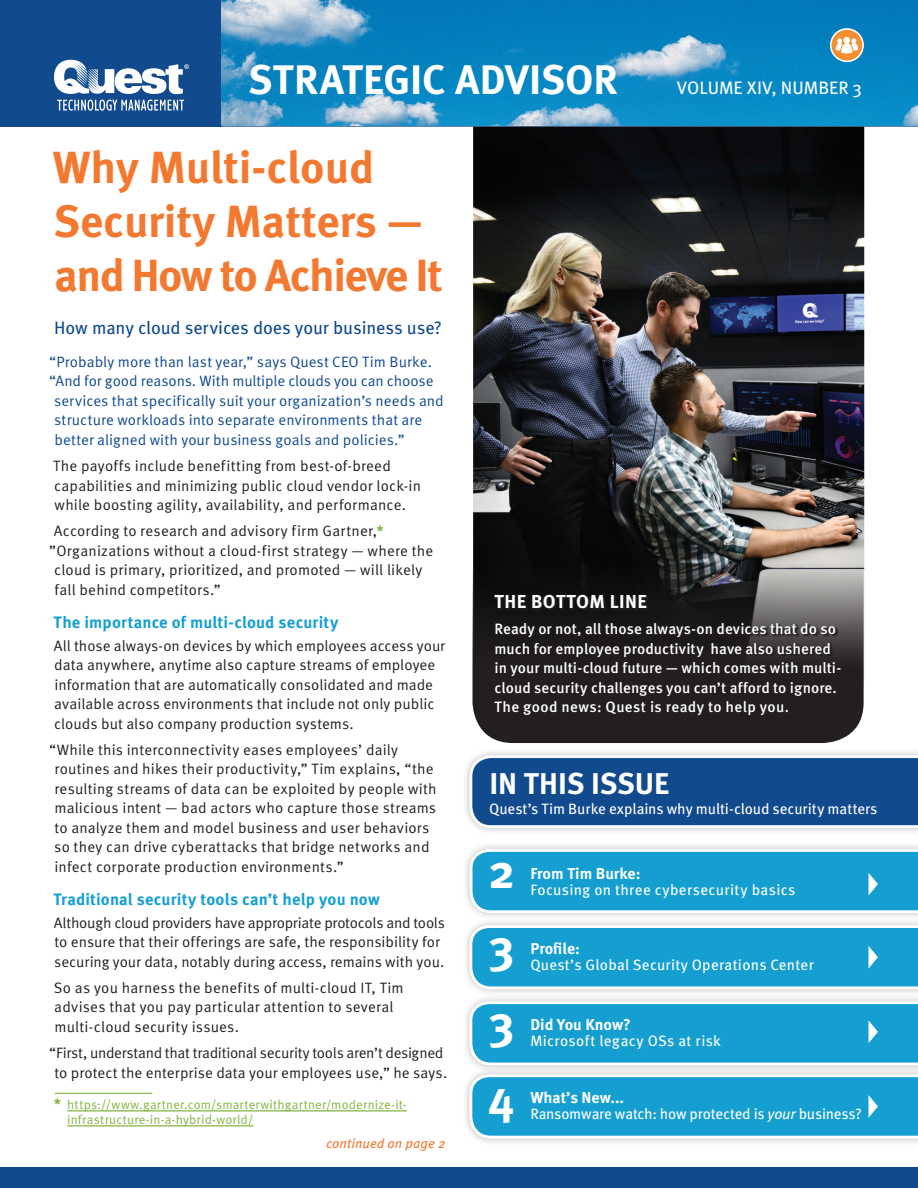
<style>
.page{position:relative;width:918px;height:1188px;background:#fff}
.page>*{position:absolute;margin:0;border:0;box-sizing:border-box;transform-origin:0 0}
.t1{font:700 48px/75.2px "Meta OT";color:#fff;text-align:justify}
.t2{font:700 45px/54px "Meta OT";letter-spacing:-.005em;color:#f37930}
.t3{font:700 41.25px "Meta OT";letter-spacing:-.005em;color:#fff}
.t4{font:700 30px "Meta OT";letter-spacing:-.005em;color:#fff}
.t5{font:700 18.75px "Meta OT";letter-spacing:.02em;color:#fff}
.t6{font:18px "Meta OT";letter-spacing:-.005em;color:#124a8e}
.t7{font:18px "Meta OT";color:#fff}
.t8{font:700 16.5px "Meta OT";letter-spacing:.005em;color:#159fd1}
.t9{font:700 15.75px "Meta OT";color:#fff}
.t10{font:15px/19.5px "Meta OT Norm";letter-spacing:.01em;color:#231f20}
.t11{font:15px "Meta OT Norm";color:#124a8e}
.t12{font:500 15px/19.5px "Meta OT";letter-spacing:.005em;color:#fff}
.t13{font:15px "Meta OT";letter-spacing:.015em;color:#fff}
.t14{font:15px "Meta OT";letter-spacing:-.005em;color:#fff}
.t15{font:15px "Meta OT";letter-spacing:-.015em;color:#fff}
.t16{font:italic 13.5px "Meta OT";color:#f37930}
.t17{font:12.75px/15px "Meta OT Norm";letter-spacing:.01em;color:#82b540}
.s1{font-family:"Meta OT";font-weight:700;color:#82b540}
.s2{font-family:"Meta OT";font-weight:700;font-size:15px}
.s3{font-style:italic}
</style>
<div class="page">
<div style="left:462px;top:747px;width:456px;height:89px;background:#231f20;opacity:.3"></div>
<svg style="left:468px;top:754px;width:450px;height:75px;background:#2c5e9a"></svg>
<div style="left:462px;top:917px;width:456px;height:80px;background:#231f20;opacity:.3"></div>
<div style="left:462px;top:993px;width:456px;height:80px;background:#231f20;opacity:.3"></div>
<div style="left:462px;top:1067px;width:456px;height:79px;background:#231f20;opacity:.3"></div>
<div style="left:0;top:0;width:221px;height:127px;background:#124a8e"></div>
<hr style="left:0;top:125px;width:918px;height:2px;background:#124a8e">
<div style="left:0;top:1167px;width:918px;height:21px;background:#124a8e"></div>
<img style="left:221px;top:0;width:697px;height:126px">
<div style="left:462px;top:841px;width:456px;height:80px;background:#231f20;opacity:.3"></div>
<img style="left:473px;top:127px;width:391px;height:415px">
<svg style="left:57px;top:100px;width:127px;height:11px"></svg>
<svg style="left:54px;top:60px;width:135px;height:34px"></svg>
<svg style="left:468px;top:848px;width:450px;height:67px;background:#35abd6"></svg>
<svg style="left:468px;top:924px;width:450px;height:67px;background:#35abd6"></svg>
<svg style="left:468px;top:1000px;width:450px;height:67px;background:#35abd6"></svg>
<svg style="left:468px;top:1073px;width:450px;height:67px;background:#35abd6"></svg>
<svg style="left:830px;top:28px;width:34px;height:34px"></svg>
<svg style="left:836px;top:36px;width:22px;height:19px"></svg>
<svg style="left:472px;top:542px;width:392px;height:201px;background:#3c3a3a"></svg>
<hr style="left:67px;top:1110px;width:340px;height:2px;background:#82b540">
<hr style="left:67px;top:1125px;width:187px;height:2px;background:#82b540">
<hr style="left:55px;top:1093px;width:97px;height:1px;background:#82b540">
<div style="left:494px;top:595px;width:350px;height:124px;background:#231f20;opacity:.85"></div>
<h3 class="t3" style="left:248px;top:53px;width:371px">STRATEGIC ADVISOR</h3>
<h2 class="t2" style="left:53px;top:141px;width:392px">Why Multi-cloud<br>Security Matters — and How to Achieve It</h2>
<p class="t7" style="left:677px;top:77px;width:187px">VOLUME XIV, NUMBER 3</p>
<p class="t6" style="left:54px;top:317px;width:389px">How many cloud services does your business use?</p>
<p class="t11" style="left:49px;top:353px;width:384px">“Probably more than last year,” says Quest CEO Tim Burke.</p>
<p class="t11" style="left:49px;top:372px;width:386px">“And for good reasons. With multiple clouds you can choose</p>
<p class="t11" style="left:54px;top:392px;width:391px">services that specifically suit your organization’s needs and</p>
<p class="t11" style="left:54px;top:411px;width:370px">structure workloads into separate environments that are</p>
<p class="t11" style="left:54px;top:431px;width:352px">better aligned with your business goals and policies.”</p>
<p class="t10" style="left:53px;top:456px;width:369px">The payoffs include benefitting from best-of-breed capabilities and minimizing public cloud vendor lock-in while boosting agility, availability, and performance.</p>
<p class="t10" style="left:54px;top:522px;width:331px">According to research and advisory firm Gartner,<span class="s1">*</span></p>
<p class="t10" style="left:49px;top:541px;width:386px">”Organizations without a cloud-first strategy — where the</p>
<p class="t10" style="left:54px;top:561px;width:370px">cloud is primary, prioritized, and promoted — will likely</p>
<p class="t10" style="left:54px;top:580px;width:168px">fall behind competitors.”</p>
<p class="t8" style="left:54px;top:612px;width:286px">The importance of multi-cloud security</p>
<p class="t10" style="left:54px;top:636px;width:393px">All those always-on devices by which employees access your data anywhere, anytime also capture streams of employee information that are automatically consolidated and made available across environments that include not only public clouds but also company production systems.</p>
<p class="t10" style="left:54px;top:740px;width:384px;text-indent:-5px">“While this interconnectivity eases employees’ daily routines and hikes their productivity,” Tim explains, “the resulting streams of data can be exploited by people with malicious intent — bad actors who capture those streams to analyze them and model business and user behaviors so they can drive cyberattacks that bridge networks and infect corporate production environments.”</p>
<p class="t8" style="left:54px;top:889px;width:328px">Traditional security tools can’t help you now</p>
<p class="t10" style="left:54px;top:913px;width:393px">Although cloud providers have appropriate protocols and tools to ensure that their offerings are safe, the responsibility for securing your data, notably during access, remains with you.</p>
<p class="t10" style="left:54px;top:978px;width:351px">So as you harness the benefits of multi-cloud IT, Tim advises that you pay particular attention to several multi-cloud security issues.</p>
<p class="t10" style="left:49px;top:1043px;width:400px;text-align:center">“First, understand that traditional security tools aren’t designed to protect the enterprise data your employees use,” he says.</p>
<p class="t17" style="left:67px;top:1098px;width:341px;text-indent:-14px"><span class="s2">*</span> https://www.gartner.com/smarterwithgartner/modernize-it&shy;infrastructure-in-a-hybrid-world/</p>
<p class="t16" style="left:326px;top:1135px;width:121px">continued on page 2</p>
<p class="t5" style="left:495px;top:590px;width:154px">THE BOTTOM LINE</p>
<p class="t12" style="left:495px;top:620px;width:348px">Ready or not, all those always-on devices that do so much for employee productivity have also ushered in your multi-cloud future — which comes with multi&shy;cloud security challenges you can’t afford to ignore.<br>The good news: Quest is ready to help you.</p>
<h3 class="t4" style="left:489px;top:764px;width:182px">IN THIS ISSUE</h3>
<p class="t14" style="left:489px;top:799px;width:390px">Quest’s Tim Burke explains why multi-cloud security matters</p>
<h1 class="t1" style="left:488px;top:835px;width:29px">2<br>3<br>3<br>4</h1>
<p class="t9" style="left:530px;top:863px;width:112px">From Tim Burke:</p>
<p class="t13" style="left:530px;top:881px;width:267px">Focusing on three cybersecurity basics</p>
<p class="t9" style="left:530px;top:938px;width:51px">Profile:</p>
<p class="t13" style="left:530px;top:956px;width:285px">Quest’s Global Security Operations Center</p>
<p class="t9" style="left:530px;top:1014px;width:102px">Did You Know?</p>
<p class="t13" style="left:530px;top:1032px;width:192px">Microsoft legacy OSs at risk</p>
<p class="t9" style="left:530px;top:1087px;width:95px">What’s New...</p>
<p class="t15" style="left:530px;top:1105px;width:333px">Ransomware watch: how protected is <span class="s3">your</span> business?</p>
</div>
